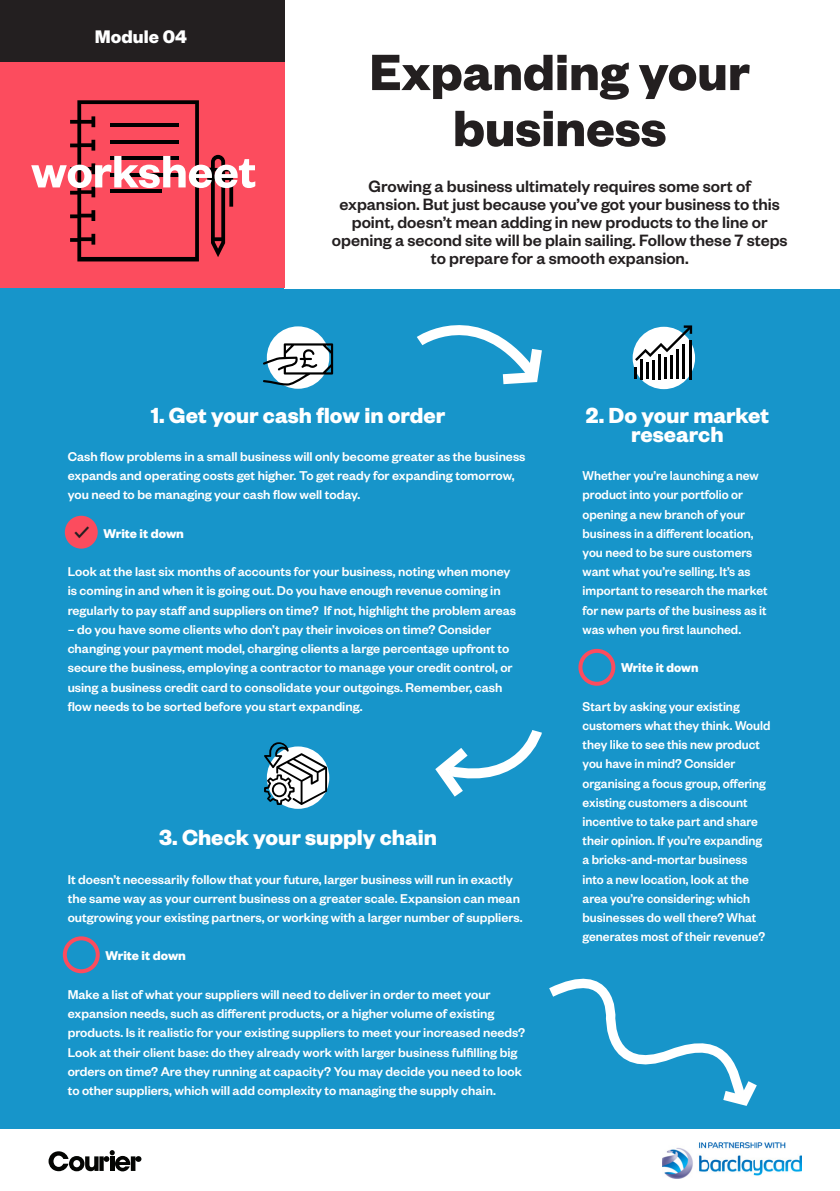
<style>
.page{position:relative;width:840px;height:1191px;background:#fff}
.page>*{position:absolute;margin:0;border:0;box-sizing:border-box;transform-origin:0 0}
.GC__Body_Copy__1{font:700 56px/56px "Founders Grotesk";color:#231f20;text-align:center}
.GC__Body_Copy__1-2{font:600 50px "Founders Grotesk";color:#fff}
.GC__Body_Copy__1-3{font:700 24px/19.2px "Founders Grotesk";color:#fff;text-align:center}
.GC__Body_Copy__1-4{font:700 20px "Founders Grotesk";color:#fff}
.GC__Body_Copy__1-5{font:500 18px/18px "Founders Grotesk";color:#231f20;text-align:center}
.t1{font:900 16px "Circular Std";color:#231f20}
.GC__Body_Copy__1-6{font:500 14.2px/19.2px "Founders Grotesk";color:#fff;scale:.95 1}
.GC__Body_Copy__1-7{font:700 14.2px "Founders Grotesk";color:#fff;scale:.95 1}
.GC__Body_Copy__1-8{font:500 14px/19.2px "Founders Grotesk";color:#fff}
.GC__Body_Copy__1-9{font:700 14px "Founders Grotesk";color:#fff}
</style>
<div class="page">
<div style="left:0;top:0;width:839px;height:1128px;background:#1795ca"></div>
<div style="left:284px;top:0;width:555px;height:288px;background:#fff"></div>
<div style="left:0;top:0;width:284px;height:62px;background:#231f20"></div>
<div style="left:0;top:62px;width:284px;height:226px;background:#fc4c5e"></div>
<div style="left:267px;top:326px;width:62px;height:63px;background:#fff;border-radius:50%"></div>
<svg style="left:207px;top:155px;width:26px;height:102px"></svg>
<svg style="left:70px;top:100px;width:129px;height:161px"></svg>
<hr style="left:110px;top:123px;width:68px;height:4px;background:#000">
<hr style="left:110px;top:140px;width:68px;height:3px;background:#000">
<hr style="left:110px;top:156px;width:68px;height:4px;background:#000">
<hr style="left:110px;top:173px;width:68px;height:4px;background:#000">
<hr style="left:110px;top:189px;width:51px;height:4px;background:#000">
<div style="left:632px;top:327px;width:62px;height:62px;background:#fff;border-radius:50%"></div>
<svg style="left:634px;top:325px;width:57px;height:54px"></svg>
<hr style="left:658px;top:354px;width:2px;height:25px;background:#000">
<hr style="left:664px;top:358px;width:2px;height:21px;background:#000">
<hr style="left:670px;top:355px;width:2px;height:24px;background:#000">
<hr style="left:676px;top:349px;width:2px;height:30px;background:#000">
<hr style="left:682px;top:344px;width:2px;height:35px;background:#000">
<div style="left:63px;top:936px;width:37px;height:37px;border:4px solid #fc4c5e;border-radius:50%"></div>
<div style="left:578px;top:649px;width:37px;height:37px;border:4px solid #fc4c5e;border-radius:50%"></div>
<div style="left:65px;top:516px;width:33px;height:32px;background:#fc4c5e;border-radius:50%"></div>
<svg style="left:267px;top:746px;width:62px;height:63px"></svg>
<svg style="left:417px;top:325px;width:125px;height:60px"></svg>
<svg style="left:435px;top:730px;width:107px;height:67px"></svg>
<svg style="left:549px;top:978px;width:208px;height:128px"></svg>
<img style="left:662px;top:1142px;width:138px;height:36px">
<svg style="left:263px;top:343px;width:70px;height:42px"></svg>
<svg style="left:264px;top:742px;width:63px;height:63px"></svg>
<svg style="left:48px;top:1151px;width:50px;height:20px"></svg>
<svg style="left:104px;top:1150px;width:37px;height:21px"></svg>
<div style="left:99px;top:1156px;width:5px;height:15px;background:#040503"></div>
<p class="GC__Body_Copy__1-4" style="left:95px;top:23px;width:93px">Module 04</p>
<p class="GC__Body_Copy__1-2" style="left:31px;top:140px;width:226px">worksheet</p>
<p class="GC__Body_Copy__1" style="left:369px;top:41px;width:382px">Expanding your business</p>
<p class="GC__Body_Copy__1-5" style="left:331px;top:176px;width:457px">Growing a business ultimately requires some sort of expansion. But just because you’ve got your business to this point, doesn’t mean adding in new products to the line or opening a second site will be plain sailing. Follow these 7 steps to prepare for a smooth expansion.</p>
<p class="GC__Body_Copy__1-3" style="left:151px;top:404px;width:296px">1. Get your cash flow in order</p>
<p class="GC__Body_Copy__1-8" style="left:68px;top:446px;width:459px">Cash flow problems in a small business will only become greater as the business expands and operating costs get higher. To get ready for expanding tomorrow, you need to be managing your cash flow well today.</p>
<p class="GC__Body_Copy__1-9" style="left:103px;top:524px;width:82px">Write it down</p>
<p class="GC__Body_Copy__1-8" style="left:68px;top:561px;width:449px">Look at the last six months of accounts for your business, noting when money is coming in and when it is going out. Do you have enough revenue coming in regularly to pay staff and suppliers on time? If not, highlight the problem areas</p>
<p class="GC__Body_Copy__1-8" style="left:68px;top:619px;width:446px">– do you have some clients who don’t pay their invoices on time? Consider changing your payment model, charging clients a large percentage upfront to secure the business, employing a contractor to manage your credit control, or using a business credit card to consolidate your outgoings. Remember, cash flow needs to be sorted before you start expanding.</p>
<p class="t1" style="left:74px;top:521px;width:16px">✓</p>
<p class="GC__Body_Copy__1-3" style="left:159px;top:826px;width:279px">3. Check your supply chain</p>
<p class="GC__Body_Copy__1-8" style="left:68px;top:869px;width:456px">It doesn’t necessarily follow that your future, larger business will run in exactly the same way as your current business on a greater scale. Expansion can mean outgrowing your existing partners, or working with a larger number of suppliers.</p>
<p class="GC__Body_Copy__1-9" style="left:105px;top:947px;width:82px">Write it down</p>
<p class="GC__Body_Copy__1-8" style="left:68px;top:984px;width:459px">Make a list of what your suppliers will need to deliver in order to meet your expansion needs, such as different products, or a higher volume of existing products. Is it realistic for your existing suppliers to meet your increased needs?<br>Look at their client base: do they already work with larger business fulfilling big orders on time? Are they running at capacity? You may decide you need to look to other suppliers, which will add complexity to managing the supply chain.</p>
<p class="GC__Body_Copy__1-3" style="left:585px;top:404px;width:185px">2. Do your market research</p>
<p class="GC__Body_Copy__1-6" style="left:582px;top:465px;width:196px">Whether you’re launching a new product into your portfolio or opening a new branch of your business in a different location, you need to be sure customers want what you’re selling. It’s as important to research the market for new parts of the business as it was when you first launched.</p>
<p class="GC__Body_Copy__1-7" style="left:620px;top:658px;width:83px">Write it down</p>
<p class="GC__Body_Copy__1-6" style="left:582px;top:696px;width:199px">Start by asking your existing customers what they think. Would they like to see this new product you have in mind? Consider organising a focus group, offering existing customers a discount incentive to take part and share their opinion. If you’re expanding a bricks-and-mortar business into a new location, look at the area you’re considering: which businesses do well there? What generates most of their revenue?</p>
</div>
